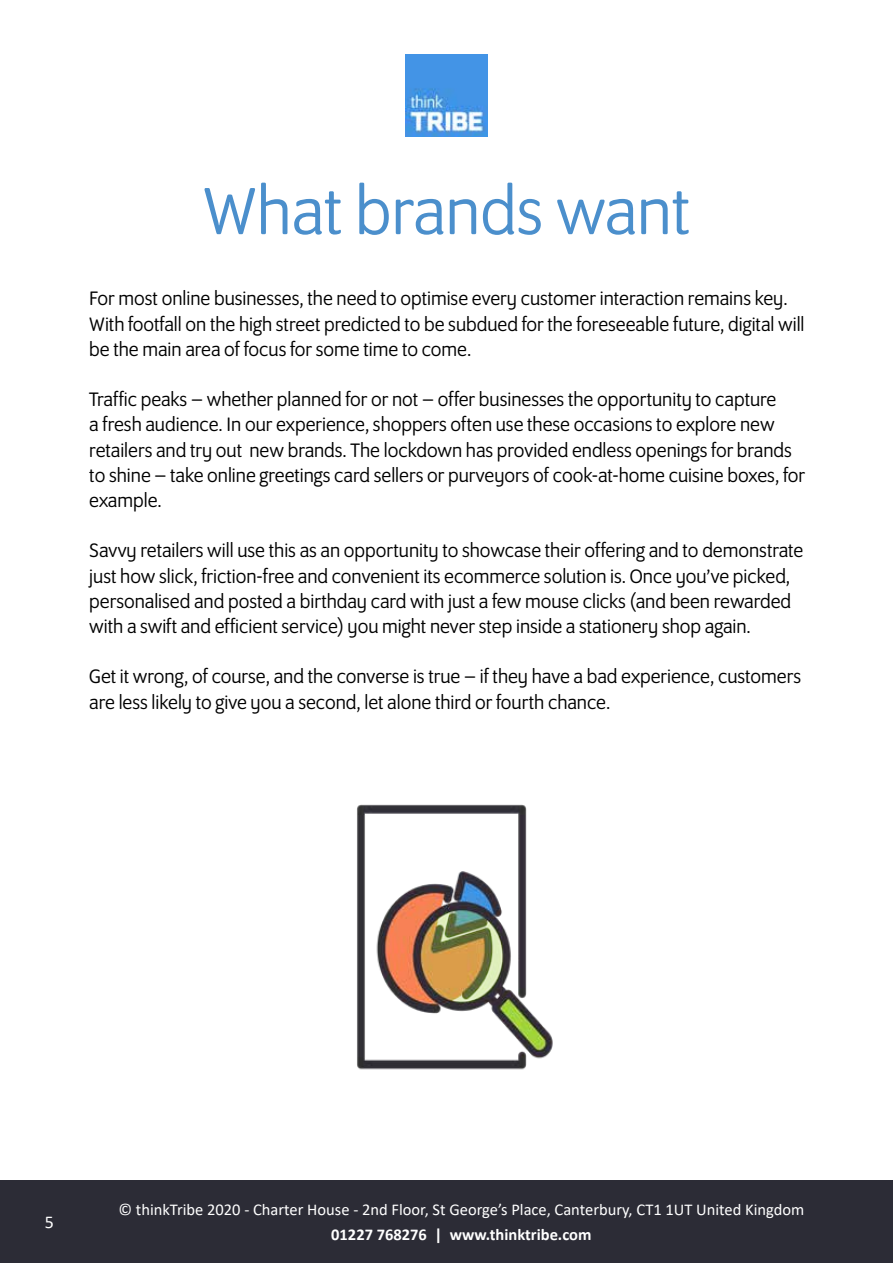
<style>
.page{position:relative;width:893px;height:1263px;background:#fff}
.page>*{position:absolute;margin:0;border:0;box-sizing:border-box;transform-origin:0 0}
.t1{font:72px "Program OT";color:#4b8fcc}
.t2{font:21px/25.2px "Program OT";color:#000}
.t3{font:18px "Calibri";color:#fff}
.t4{font:16.5px "Calibri";color:#fff}
.t5{font:700 16.5px "Calibri";color:#fff}
</style>
<div class="page">
<div style="left:0;top:1180px;width:893px;height:83px;background:#2c2c36"></div>
<img style="left:405px;top:54px;width:83px;height:82px">
<img style="left:357px;top:804px;width:196px;height:266px">
<h1 class="t1" style="left:203px;top:171px;width:489px">What brands want</h1>
<p class="t2" style="left:89px;top:286px;width:717px">For most online businesses, the need to optimise every customer interaction remains key.<br>With footfall on the high street predicted to be subdued for the foreseeable future, digital will be the main area of focus for some time to come.</p>
<p class="t2" style="left:89px;top:387px;width:717px">Traffic peaks – whether planned for or not – offer businesses the opportunity to capture<br>a fresh audience. In our experience, shoppers often use these occasions to explore new retailers and try out new brands. The lockdown has provided endless openings for brands to shine – take online greetings card sellers or purveyors of cook-at-home cuisine boxes, for example.</p>
<p class="t2" style="left:89px;top:538px;width:715px">Savvy retailers will use this as an opportunity to showcase their offering and to demonstrate just how slick, friction-free and convenient its ecommerce solution is. Once you’ve picked, personalised and posted a birthday card with just a few mouse clicks (and been rewarded with a swift and efficient service) you might never step inside a stationery shop again.</p>
<p class="t2" style="left:89px;top:664px;width:713px">Get it wrong, of course, and the converse is true – if they have a bad experience, customers are less likely to give you a second, let alone third or fourth chance.</p>
<p class="t3" style="left:45px;top:1210px;width:11px">5</p>
<p class="t4" style="left:118px;top:1198px;width:687px">© thinkTribe 2020 - Charter House - 2nd Floor, St George’s Place, Canterbury, CT1 1UT United Kingdom</p>
<p class="t5" style="left:331px;top:1222px;width:262px">01227 768276 | www.thinktribe.com</p>
</div>
